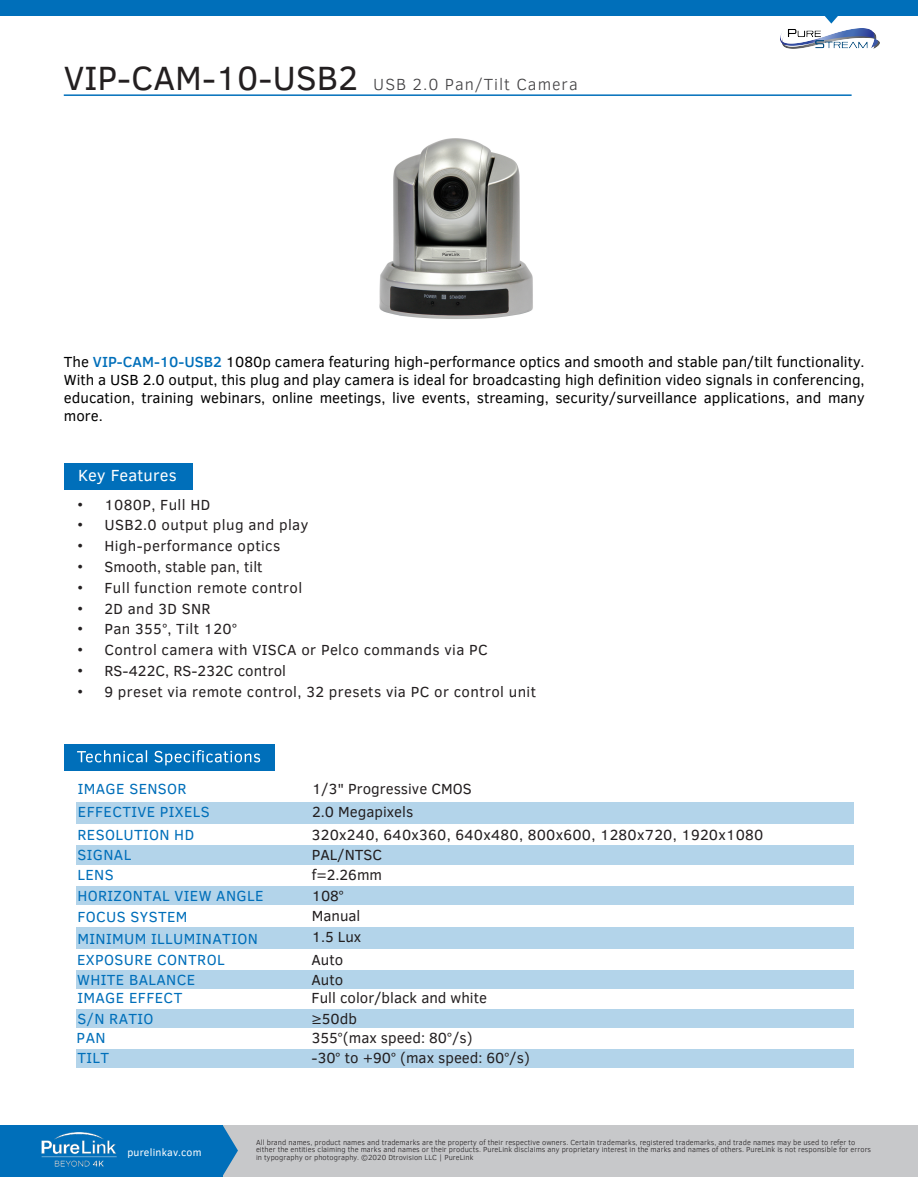
<style>
.page{position:relative;width:918px;height:1188px;background:#fff}
.page>*{position:absolute;margin:0;border:0;box-sizing:border-box;transform-origin:0 0}
.t1{font:300 16.5px "Clear Sans";letter-spacing:.06em;color:#414042}
.t2{font:16.5px "Clear Sans";letter-spacing:.01em;color:#fff}
.t3{font:15px/21px "Clear Sans";letter-spacing:.02em;color:#231f20}
.t4{font:15px/18px "Clear Sans";color:#000;text-align:justify}
.t5{font:15px/20.5px "Clear Sans";letter-spacing:.025em;color:#006fba}
.t6{font:15px/23.5px "Clear Sans";color:#231f20}
.t7{font:10.5px "Clear Sans";letter-spacing:.025em;color:#fff}
.t8{font:300 7.5px/7.5px "Clear Sans";letter-spacing:.01em;color:#231f20}
.s1{font-weight:400;font-size:34.5px;color:#231f20}
.s2{font-weight:500;color:#006fba}
.s3{font-family:"Myriad Pro"}
</style>
<div class="page">
<div style="left:76px;top:845px;width:778px;height:20px;background:#b3d4ea"></div>
<div style="left:76px;top:970px;width:778px;height:19px;background:#b3d4ea"></div>
<div style="left:76px;top:887px;width:778px;height:18px;background:#b3d4ea"></div>
<div style="left:76px;top:928px;width:778px;height:21px;background:#b3d4ea"></div>
<div style="left:76px;top:802px;width:778px;height:22px;background:#b3d4ea"></div>
<div style="left:223px;top:1125px;width:695px;height:51px;background:#c7c8ca"></div>
<div style="left:0;top:0;width:918px;height:16px;background:#006fba"></div>
<svg style="left:825px;top:16px;width:13px;height:8px"></svg>
<div style="left:0;top:1125px;width:223px;height:51px;background:#006fba"></div>
<svg style="left:223px;top:1126px;width:15px;height:49px"></svg>
<div style="left:64px;top:463px;width:128px;height:27px;background:#006fba"></div>
<hr style="left:64px;top:94px;width:788px;height:2px;background:#006fba">
<div style="left:64px;top:744px;width:211px;height:27px;background:#006fba"></div>
<svg style="left:77px;top:750px;width:183px;height:15px"></svg>
<div style="left:76px;top:1010px;width:778px;height:18px;background:#b3d4ea"></div>
<div style="left:76px;top:1049px;width:778px;height:19px;background:#b3d4ea"></div>
<img style="left:41px;top:1132px;width:75px;height:35px">
<img style="left:379px;top:138px;width:154px;height:181px">
<img style="left:780px;top:29px;width:99px;height:20px">
<h1 class="t1" style="left:64px;top:74px;width:515px"><span class="s1">VIP-CAM-10-USB2</span> USB 2.0 Pan/Tilt Camera</h1>
<p class="t4" style="left:64px;top:352px;width:802px">The <span class="s2">VIP-CAM-10-USB2</span> 1080p camera featuring high-performance optics and smooth and stable pan/tilt functionality.<br>With a USB 2.0 output, this plug and play camera is ideal for broadcasting high definition video signals in conferencing, education, training webinars, online meetings, live events, streaming, security/surveillance applications, and many more.</p>
<h1 class="t2" style="left:78px;top:465px;width:100px">Key Features</h1>
<h2 class="t3" style="left:104px;top:495px;width:205px;line-height:19.5px">1080P, Full HD<br>USB2.0 output plug and play</h2>
<h2 class="t3" style="left:104px;top:535px;width:199px">High-performance optics<br>Smooth, stable pan, tilt<br>Full function remote control</h2>
<h2 class="t3" style="left:77px;top:599px;width:135px">• 2D and 3D SNR</h2>
<h2 class="t3" style="left:77px;top:618px;width:161px">• Pan 355<span class="s3">°</span>, Tilt 120<span class="s3">°</span></h2>
<h2 class="t3" style="left:77px;top:639px;width:412px">• Control camera with VISCA or Pelco commands via PC</h2>
<h2 class="t3" style="left:77px;top:660px;width:210px">• RS-422C, RS-232C control</h2>
<h2 class="t3" style="left:77px;top:681px;width:460px">• 9 preset via remote control, 32 presets via PC or control unit</h2>
<h2 class="t3" style="left:77px;top:495px;width:7px;line-height:19.5px">• •</h2>
<h2 class="t3" style="left:77px;top:535px;width:7px;text-align:justify">• • •</h2>
<h2 class="t5" style="left:78px;top:777px;width:133px;line-height:23.5px">IMAGE SENSOR<br>EFFECTIVE PIXELS</h2>
<h2 class="t5" style="left:77px;top:824px;width:188px">RESOLUTION HD<br>SIGNAL<br>LENS<br>HORIZONTAL VIEW ANGLE</h2>
<h2 class="t5" style="left:77px;top:906px;width:182px">FOCUS SYSTEM<br>MINIMUM ILLUMINATION<br>EXPOSURE CONTROL<br>WHITE BALANCE</h2>
<h2 class="t5" style="left:77px;top:987px;width:106px;line-height:21px">IMAGE EFFECT<br>S/N RATIO</h2>
<h2 class="t6" style="left:312px;top:777px;width:161px">1/3" Progressive CMOS<br>2.0 Megapixels</h2>
<h2 class="t3" style="left:312px;top:824px;width:453px;line-height:20.5px">320x240, 640x360, 640x480, 800x600, 1280x720, 1920x1080<br>PAL/NTSC<br>f=2.26mm<br>108<span class="s3">°</span></h2>
<h2 class="t3" style="left:311px;top:904px;width:52px;line-height:22px;text-align:justify">Manual 1.5 Lux Auto</h2>
<h2 class="t3" style="left:311px;top:969px;width:33px">Auto</h2>
<h2 class="t6" style="left:311px;top:987px;width:177px;line-height:21px">Full color/black and white ≥50db</h2>
<h2 class="t5" style="left:77px;top:1027px;width:30px">PAN</h2>
<h2 class="t6" style="left:312px;top:1026px;width:162px">355<span class="s3">°</span>(max speed: 80<span class="s3">°</span>/s)</h2>
<h2 class="t5" style="left:77px;top:1047px;width:33px">TILT</h2>
<h2 class="t6" style="left:312px;top:1046px;width:220px">-30<span class="s3">°</span> to +90<span class="s3">°</span> (max speed: 60<span class="s3">°</span>/s)</h2>
<h3 class="t7" style="left:127px;top:1145px;width:76px">purelinkav.com</h3>
<p class="t8" style="left:256px;top:1138px;width:617px">All brand names, product names and trademarks are the property of their respective owners. Certain trademarks, registered trademarks, and trade names may be used to refer to either the entities claiming the marks and names or their products. PureLink disclaims any proprietary interest in the marks and names of others. PureLink is not responsible for errors in typography or photography. ©2020 Dtrovision LLC | PureLink</p>
</div>
